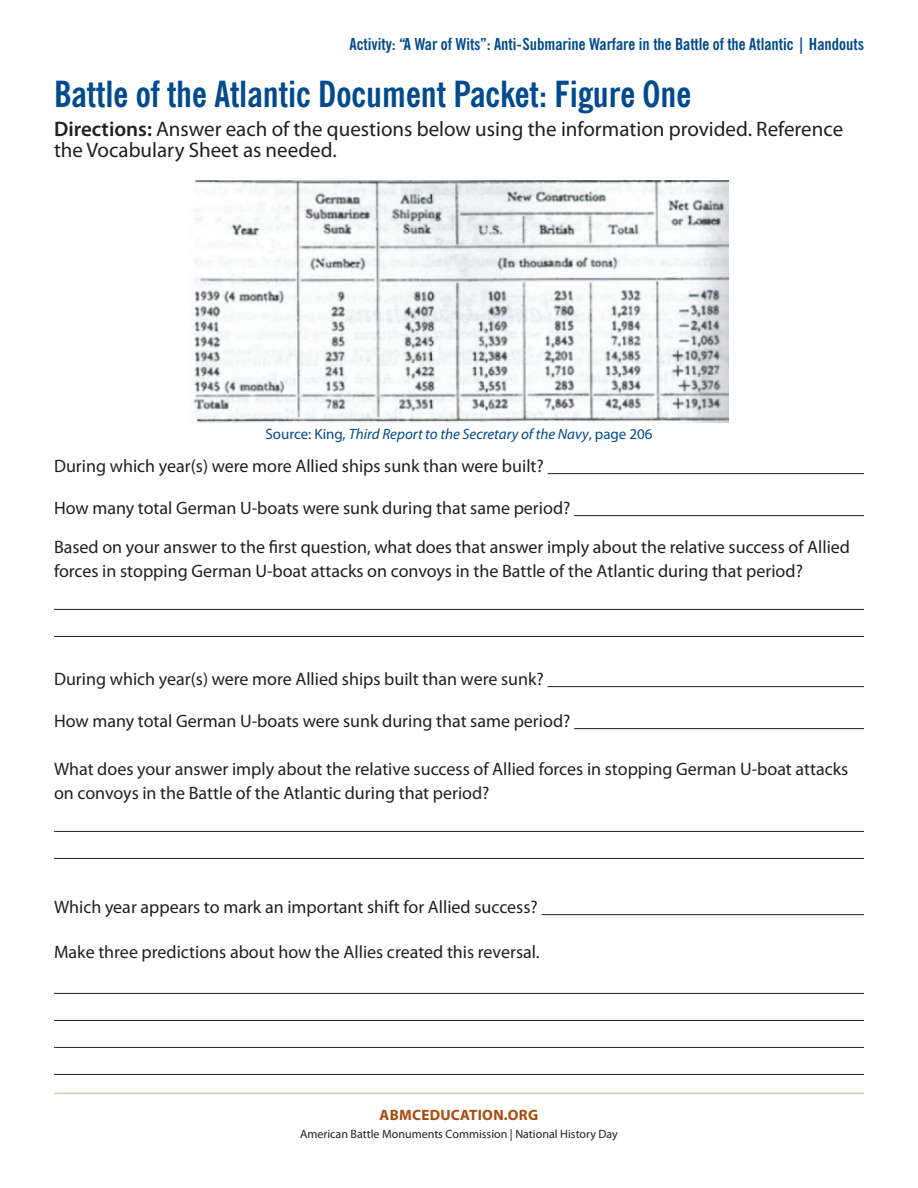
<style>
.page{position:relative;width:918px;height:1188px;background:#fff}
.page>*{position:absolute;margin:0;border:0;box-sizing:border-box;transform-origin:0 0}
.Body{font:700 condensed 36px "News Gothic BT";color:#004a8d}
.Body-2{font:21px/21px "Myriad Pro";color:#231f20}
.Body-3{font:18px/24px "Myriad Pro";color:#231f20}
.Running_Header{font:700 condensed 16.5px "News Gothic BT";color:#004a8d}
.t1{font:italic 15px "Myriad Pro";color:#004a8d}
.RunningFooter{font:700 15px "Myriad Pro";letter-spacing:.02em;color:#a84b0d}
.RunningFooter-2{font:12px "Myriad Pro";color:#231f20}
.s1{font-weight:600}
.s2{font-style:normal}
</style>
<div class="page">
<hr style="left:54px;top:1093px;width:810px;height:1px;background:#d2cbb8">
<hr style="left:548px;top:473px;width:316px;height:1px;background:#231f20">
<hr style="left:574px;top:515px;width:290px;height:1px;background:#231f20">
<hr style="left:54px;top:609px;width:810px;height:1px;background:#231f20">
<hr style="left:54px;top:636px;width:810px;height:1px;background:#231f20">
<hr style="left:548px;top:686px;width:316px;height:1px;background:#231f20">
<hr style="left:574px;top:728px;width:290px;height:1px;background:#231f20">
<hr style="left:54px;top:831px;width:810px;height:1px;background:#231f20">
<hr style="left:54px;top:858px;width:810px;height:1px;background:#231f20">
<hr style="left:542px;top:914px;width:322px;height:1px;background:#231f20">
<hr style="left:54px;top:993px;width:810px;height:1px;background:#231f20">
<hr style="left:54px;top:1020px;width:810px;height:1px;background:#231f20">
<hr style="left:54px;top:1047px;width:810px;height:1px;background:#231f20">
<hr style="left:54px;top:1074px;width:810px;height:1px;background:#231f20">
<img style="left:193px;top:180px;width:536px;height:243px">
<p class="Running_Header" style="left:350px;top:34px;width:516px">Activity: “A War of Wits”: Anti-Submarine Warfare in the Battle of the Atlantic | Handouts</p>
<p class="Body" style="left:54px;top:72px;width:639px">Battle of the Atlantic Document Packet: Figure One</p>
<p class="Body-2" style="left:54px;top:118px;width:791px"><span class="s1">Directions:</span> Answer each of the questions below using the information provided. Reference the Vocabulary Sheet as needed.</p>
<p class="t1" style="left:265px;top:424px;width:389px"><span class="s2">Source: King,</span> Third Report to the Secretary of the Navy<span class="s2">, page 206</span></p>
<p class="Body-3" style="left:54px;top:453px;width:491px">During which year(s) were more Allied ships sunk than were built?</p>
<p class="Body-3" style="left:54px;top:495px;width:518px">How many total German U-boats were sunk during that same period?</p>
<p class="Body-3" style="left:54px;top:534px;width:798px">Based on your answer to the first question, what does that answer imply about the relative success of Allied forces in stopping German U-boat attacks on convoys in the Battle of the Atlantic during that period?</p>
<p class="Body-3" style="left:54px;top:666px;width:491px">During which year(s) were more Allied ships built than were sunk?</p>
<p class="Body-3" style="left:54px;top:708px;width:518px">How many total German U-boats were sunk during that same period?</p>
<p class="Body-3" style="left:54px;top:756px;width:796px">What does your answer imply about the relative success of Allied forces in stopping German U-boat attacks on convoys in the Battle of the Atlantic during that period?</p>
<p class="Body-3" style="left:54px;top:894px;width:485px">Which year appears to mark an important shift for Allied success?</p>
<p class="Body-3" style="left:54px;top:939px;width:487px">Make three predictions about how the Allies created this reversal.</p>
<p class="RunningFooter" style="left:380px;top:1106px;width:160px">ABMCEDUCATION.ORG</p>
<p class="RunningFooter-2" style="left:300px;top:1126px;width:319px">American Battle Monuments Commission | National History Day</p>
</div>
